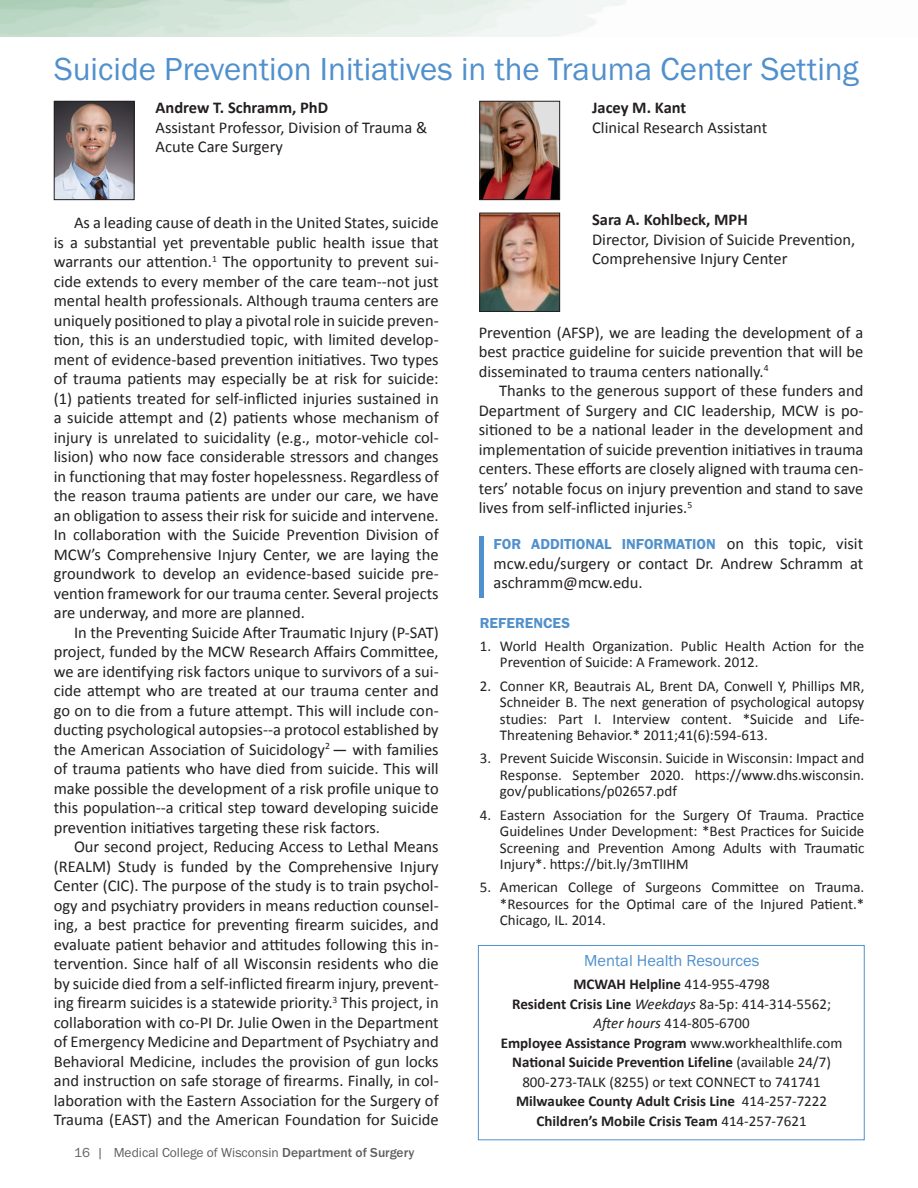
<style>
.page{position:relative;width:918px;height:1188px;background:#fff}
.page>*{position:absolute;margin:0;border:0;box-sizing:border-box;transform-origin:0 0}
.headline{font:33px "Franklin Gothic URW Boo";color:#5090cc}
.t1{font:16.5px/19.5px "Calibri";color:#231f20;text-align:justify}
.t2{font:700 16.5px "Calibri";color:#231f20}
.subhead{font:16.5px "Franklin Gothic URW Boo";color:#5090cc}
.t3{font:15px/16.5px "Calibri";color:#231f20;text-align:justify}
.t4{font:700 15px "Calibri";color:#231f20}
.ref_subhead{font:15px "Franklin Gothic URW Dem";color:#5090cc}
.t5{font:13.5px "Franklin Gothic URW Boo";color:#5f5f62}
.s1{font-family:"Franklin Gothic URW";font-weight:500}
.s2{font-family:"Calibri";font-size:16.5px;color:#231f20}
.s3{font-weight:400}
.s4{font-weight:700}
.s5{font-style:italic}
</style>
<div class="page">
<img style="left:56px;top:103px;width:76px;height:95px">
<div style="left:54px;top:101px;width:80px;height:99px;border:1px solid #231f20"></div>
<hr style="left:479px;top:536px;width:4px;height:62px;background:#5090cc">
<img style="left:482px;top:103px;width:76px;height:95px">
<div style="left:480px;top:101px;width:80px;height:99px;border:1px solid #231f20"></div>
<img style="left:482px;top:215px;width:76px;height:95px">
<div style="left:480px;top:213px;width:80px;height:99px;border:1px solid #231f20"></div>
<div style="left:478px;top:945px;width:386px;height:195px;border:1px solid #5090cc"></div>
<p class="headline" style="left:54px;top:49px;width:806px">Suicide Prevention Initiatives in the Trauma Center Setting</p>
<p class="t2" style="left:155px;top:96px;width:174px">Andrew T. Schramm, PhD</p>
<p class="t1" style="left:155px;top:117px;width:273px">Assistant Professor, Division of Trauma &amp;<br>Acute Care Surgery</p>
<p class="t1" style="left:54px;top:213px;width:386px;text-indent:20px">As a leading cause of death in the United States, suicide is a substantial yet preventable public health issue that warrants our attention.<sup>1</sup> The opportunity to prevent sui&shy;cide extends to every member of the care team--not just mental health professionals. Although trauma centers are uniquely positioned to play a pivotal role in suicide preven&shy;tion, this is an understudied topic, with limited develop&shy;ment of evidence-based prevention initiatives. Two types of trauma patients may especially be at risk for suicide: (1) patients treated for self-inflicted injuries sustained in a suicide attempt and (2) patients whose mechanism of injury is unrelated to suicidality (e.g., motor-vehicle col&shy;lision) who now face considerable stressors and changes in functioning that may foster hopelessness. Regardless of the reason trauma patients are under our care, we have an obligation to assess their risk for suicide and intervene.<br>In collaboration with the Suicide Prevention Division of MCW’s Comprehensive Injury Center, we are laying the groundwork to develop an evidence-based suicide pre&shy;vention framework for our trauma center. Several projects are underway, and more are planned.</p>
<p class="t1" style="left:54px;top:622px;width:386px;text-indent:20px">In the Preventing Suicide After Traumatic Injury (P-SAT) project, funded by the MCW Research Affairs Committee, we are identifying risk factors unique to survivors of a sui&shy;cide attempt who are treated at our trauma center and go on to die from a future attempt. This will include con&shy;ducting psychological autopsies--a protocol established by the American Association of Suicidology<sup>2</sup> — with families of trauma patients who have died from suicide. This will make possible the development of a risk profile unique to this population--a critical step toward developing suicide prevention initiatives targeting these risk factors.</p>
<p class="t1" style="left:54px;top:837px;width:386px;text-indent:20px">Our second project, Reducing Access to Lethal Means (REALM) Study is funded by the Comprehensive Injury Center (CIC). The purpose of the study is to train psychol&shy;ogy and psychiatry providers in means reduction counsel&shy;ing, a best practice for preventing firearm suicides, and evaluate patient behavior and attitudes following this in&shy;tervention. Since half of all Wisconsin residents who die by suicide died from a self-inflicted firearm injury, prevent&shy;ing firearm suicides is a statewide priority.<sup>3</sup> This project, in collaboration with co-PI Dr. Julie Owen in the Department of Emergency Medicine and Department of Psychiatry and Behavioral Medicine, includes the provision of gun locks and instruction on safe storage of firearms. Finally, in col&shy;laboration with the Eastern Association for the Surgery of Trauma (EAST) and the American Foundation for Suicide</p>
<p class="t5" style="left:74px;top:1144px;width:342px">16 | Medical College of Wisconsin <span class="s1">Department of Surgery</span></p>
<p class="t2" style="left:592px;top:96px;width:96px">Jacey M. Kant</p>
<p class="t1" style="left:592px;top:117px;width:177px">Clinical Research Assistant</p>
<p class="t2" style="left:592px;top:208px;width:157px">Sara A. Kohlbeck, MPH</p>
<p class="t1" style="left:592px;top:229px;width:265px">Director, Division of Suicide Prevention,<br>Comprehensive Injury Center</p>
<p class="t1" style="left:479px;top:322px;width:386px">Prevention (AFSP), we are leading the development of a best practice guideline for suicide prevention that will be disseminated to trauma centers nationally.<sup>4</sup></p>
<p class="t1" style="left:479px;top:381px;width:386px;text-indent:20px">Thanks to the generous support of these funders and Department of Surgery and CIC leadership, MCW is po&shy;sitioned to be a national leader in the development and implementation of suicide prevention initiatives in trauma centers. These efforts are closely aligned with trauma cen&shy;ters’ notable focus on injury prevention and stand to save lives from self-inflicted injuries.<sup>5</sup></p>
<p class="ref_subhead" style="left:494px;top:535px;width:371px">FOR ADDITIONAL INFORMATION <span class="s2">on this topic, visit</span></p>
<p class="t1" style="left:494px;top:553px;width:371px">mcw.edu/surgery or contact Dr. Andrew Schramm at aschramm@mcw.edu.</p>
<p class="ref_subhead" style="left:480px;top:613px;width:92px">REFERENCES</p>
<p class="t3" style="left:500px;top:637px;width:366px;text-indent:-20px">1. World Health Organization. Public Health Action for the<br>Prevention of Suicide: A Framework. 2012.</p>
<p class="t3" style="left:500px;top:677px;width:366px;text-indent:-20px">2. Conner KR, Beautrais AL, Brent DA, Conwell Y, Phillips MR, Schneider B. The next generation of psychological autopsy studies: Part I. Interview content. *Suicide and Life‐ Threatening Behavior.* 2011;41(6):594-613.</p>
<p class="t3" style="left:500px;top:750px;width:366px;text-indent:-20px">3. Prevent Suicide Wisconsin. Suicide in Wisconsin: Impact and Response. September 2020. https://www.dhs.wisconsin. gov/publications/p02657.pdf</p>
<p class="t3" style="left:500px;top:806px;width:366px;text-indent:-20px">4. Eastern Association for the Surgery Of Trauma. Practice Guidelines Under Development: *Best Practices for Suicide Screening and Prevention Among Adults with Traumatic Injury*. https://bit.ly/3mTlIHM</p>
<p class="t3" style="left:500px;top:879px;width:366px;text-indent:-20px">5. American College of Surgeons Committee on Trauma. *Resources for the Optimal care of the Injured Patient.* Chicago, IL. 2014.</p>
<p class="subhead" style="left:584px;top:950px;width:177px">Mental Health Resources</p>
<p class="t4" style="left:574px;top:974px;width:198px">MCWAH Helpline <span class="s3">414-955-4798</span></p>
<p class="t3" style="left:512px;top:994px;width:320px;line-height:19.5px;text-align:center"><span class="s4">Resident Crisis Line</span> <span class="s5">Weekdays</span> 8a-5p: 414-314-5562;<br><span class="s5">After hours</span> 414-805-6700</p>
<p class="t4" style="left:501px;top:1032px;width:343px">Employee Assistance Program <span class="s3">www.workhealthlife.com</span></p>
<p class="t3" style="left:512px;top:1052px;width:320px;line-height:19.5px;text-align:center"><span class="s4">National Suicide Prevention Lifeline</span> (available 24/7)<br>800-273-TALK (8255) or text CONNECT to 741741</p>
<p class="t4" style="left:516px;top:1091px;width:312px">Milwaukee County Adult Crisis Line <span class="s3">414-257-7222</span></p>
<p class="t4" style="left:537px;top:1110px;width:272px">Children’s Mobile Crisis Team <span class="s3">414-257-7621</span></p>
</div>
